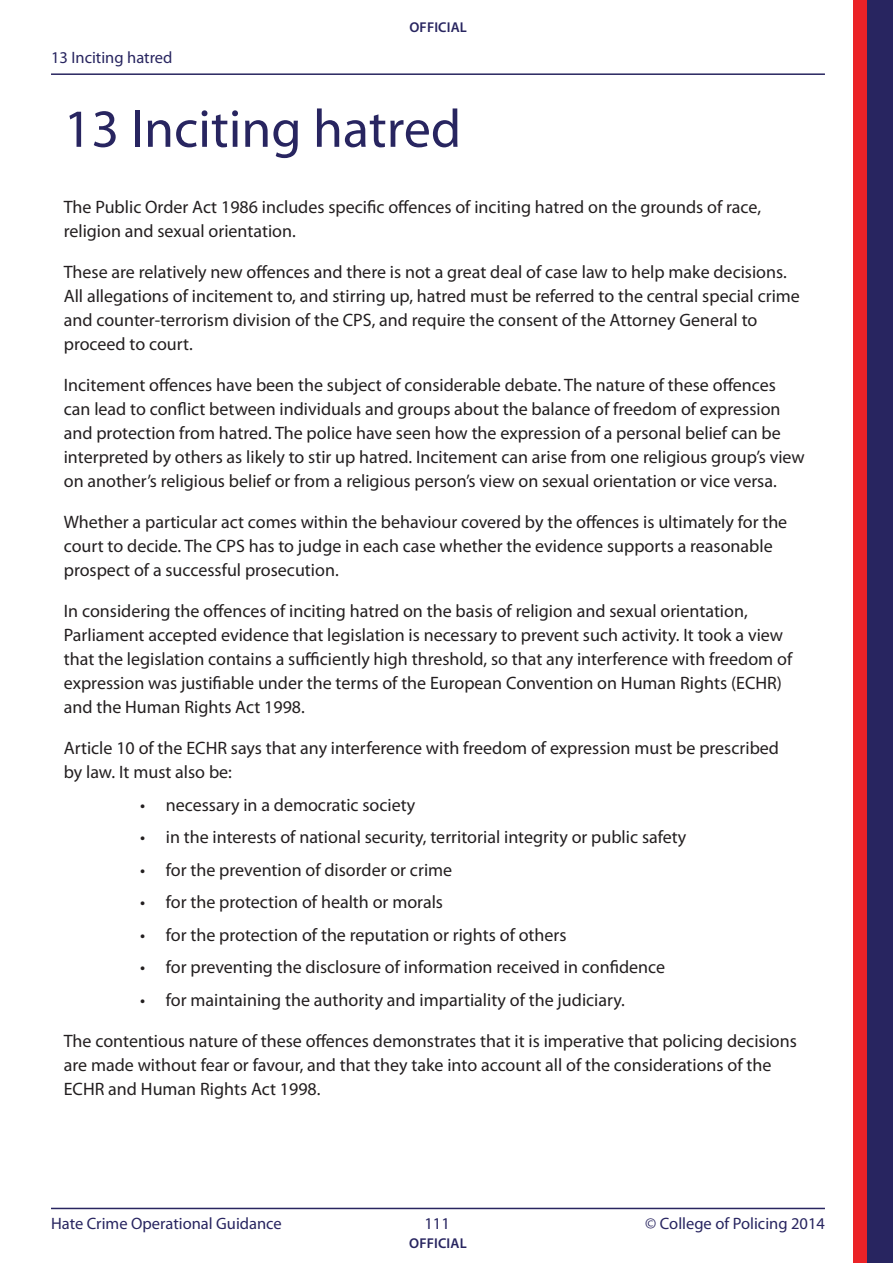
<style>
.page{position:relative;width:893px;height:1263px;background:#fff}
.page>*{position:absolute;margin:0;border:0;box-sizing:border-box;transform-origin:0 0}
.Section_header{font:54px "Myriad Pro";color:#282560}
.Body_copy{font:18px/24px "Myriad Pro";color:#231f20}
.t1{font:16.5px "Myriad Pro";color:#282560}
.t2{font:600 14.25px "Myriad Pro";letter-spacing:.01em;color:#282560}
</style>
<div class="page">
<div style="left:863px;top:0;width:30px;height:1263px;background:#282560"></div>
<div style="left:853px;top:0;width:13px;height:1263px;background:#eb2227"></div>
<hr style="left:51px;top:73px;width:774px;height:2px;background:#282560">
<hr style="left:51px;top:1208px;width:774px;height:1px;background:#282560">
<p class="t1" style="left:51px;top:48px;width:123px">13 Inciting hatred</p>
<p class="t2" style="left:409px;top:18px;width:59px">OFFICIAL</p>
<p class="Section_header" style="left:64px;top:95px;width:399px">13 Inciting hatred</p>
<p class="Body_copy" style="left:64px;top:195px;width:699px">The Public Order Act 1986 includes specific offences of inciting hatred on the grounds of race, religion and sexual orientation.</p>
<p class="Body_copy" style="left:64px;top:260px;width:738px">These are relatively new offences and there is not a great deal of case law to help make decisions.<br>All allegations of incitement to, and stirring up, hatred must be referred to the central special crime and counter-terrorism division of the CPS, and require the consent of the Attorney General to proceed to court.</p>
<p class="Body_copy" style="left:64px;top:373px;width:743px">Incitement offences have been the subject of considerable debate. The nature of these offences can lead to conflict between individuals and groups about the balance of freedom of expression and protection from hatred. The police have seen how the expression of a personal belief can be interpreted by others as likely to stir up hatred. Incitement can arise from one religious group’s view on another’s religious belief or from a religious person’s view on sexual orientation or vice versa.</p>
<p class="Body_copy" style="left:64px;top:510px;width:725px">Whether a particular act comes within the behaviour covered by the offences is ultimately for the court to decide. The CPS has to judge in each case whether the evidence supports a reasonable prospect of a successful prosecution.</p>
<p class="Body_copy" style="left:64px;top:599px;width:730px">In considering the offences of inciting hatred on the basis of religion and sexual orientation, Parliament accepted evidence that legislation is necessary to prevent such activity. It took a view that the legislation contains a sufficiently high threshold, so that any interference with freedom of expression was justifiable under the terms of the European Convention on Human Rights (ECHR) and the Human Rights Act 1998.</p>
<p class="Body_copy" style="left:64px;top:736px;width:717px">Article 10 of the ECHR says that any interference with freedom of expression must be prescribed by law. It must also be:</p>
<p class="Body_copy" style="left:140px;top:792px;width:277px">• necessary in a democratic society</p>
<p class="Body_copy" style="left:140px;top:825px;width:548px">• in the interests of national security, territorial integrity or public safety</p>
<p class="Body_copy" style="left:140px;top:857px;width:313px">• for the prevention of disorder or crime</p>
<p class="Body_copy" style="left:140px;top:890px;width:304px">• for the protection of health or morals</p>
<p class="Body_copy" style="left:140px;top:922px;width:428px">• for the protection of the reputation or rights of others</p>
<p class="Body_copy" style="left:140px;top:955px;width:526px">• for preventing the disclosure of information received in confidence</p>
<p class="Body_copy" style="left:140px;top:987px;width:486px">• for maintaining the authority and impartiality of the judiciary.</p>
<p class="Body_copy" style="left:64px;top:1028px;width:735px">The contentious nature of these offences demonstrates that it is imperative that policing decisions are made without fear or favour, and that they take into account all of the considerations of the<br>ECHR and Human Rights Act 1998.</p>
<p class="t1" style="left:51px;top:1213px;width:232px">Hate Crime Operational Guidance</p>
<p class="t1" style="left:424px;top:1213px;width:27px">111</p>
<p class="t1" style="left:645px;top:1213px;width:181px">© College of Policing 2014</p>
<p class="t2" style="left:409px;top:1234px;width:59px">OFFICIAL</p>
</div>
